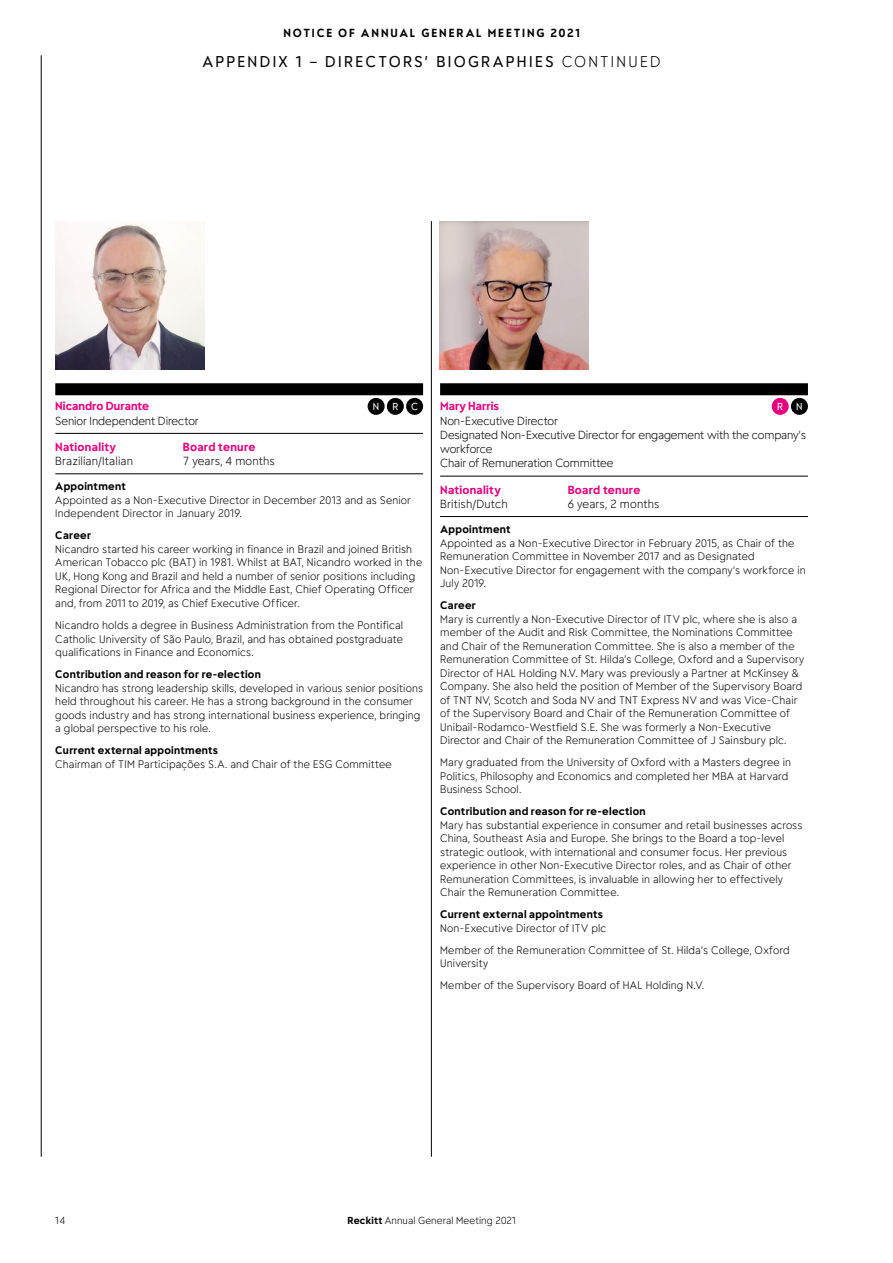
<style>
.page{position:relative;width:893px;height:1263px;background:#fff}
.page>*{position:absolute;margin:0;border:0;box-sizing:border-box;transform-origin:0 0}
.t1{font:15px "Energy";letter-spacing:.15em;color:#000}
.t2{font:300 11.25px/14.2px "Energy";letter-spacing:-.01em;color:#000}
.t3{font:700 11.25px "Energy";letter-spacing:.02em;color:#e6007d}
.t4{font:300 11.25px "Energy";letter-spacing:.01em;color:#000}
.t5{font:700 11.25px "Energy";letter-spacing:.165em;color:#000}
.t6{font:300 10.5px/13.5px "Energy";letter-spacing:.015em;color:#000}
.t7{font:700 10.5px "Energy";letter-spacing:.025em;color:#000}
.t8{font:300 9.75px "Energy";letter-spacing:.005em;color:#000}
.t9{font:9.75px "Energy";color:#fff}
.s1{font-weight:300}
.s2{font-weight:700}
</style>
<div class="page">
<img style="left:440px;top:221px;width:148px;height:149px">
<hr style="left:41px;top:55px;width:1px;height:1102px;background:#000">
<hr style="left:431px;top:221px;width:1px;height:936px;background:#000">
<div style="left:55px;top:383px;width:368px;height:12px;background:#000"></div>
<hr style="left:55px;top:433px;width:368px;height:1px;background:#000">
<hr style="left:55px;top:473px;width:368px;height:1px;background:#000">
<div style="left:368px;top:398px;width:17px;height:17px;background:#000;border-radius:50%"></div>
<div style="left:387px;top:398px;width:17px;height:17px;background:#000;border-radius:50%"></div>
<div style="left:406px;top:398px;width:17px;height:17px;background:#000;border-radius:50%"></div>
<div style="left:440px;top:383px;width:368px;height:12px;background:#000"></div>
<hr style="left:440px;top:476px;width:368px;height:1px;background:#000">
<hr style="left:440px;top:516px;width:368px;height:1px;background:#000">
<div style="left:772px;top:398px;width:17px;height:17px;background:#e6007d;border-radius:50%"></div>
<div style="left:791px;top:398px;width:17px;height:17px;background:#000;border-radius:50%"></div>
<img style="left:55px;top:224px;width:149px;height:146px">
<p class="t5" style="left:283px;top:25px;width:298px">NOTICE OF ANNUAL GENERAL MEETING 2021</p>
<h1 class="t1" style="left:202px;top:52px;width:460px">APPENDIX 1 – DIRECTORS’ BIOGRAPHIES <span class="s1">CONTINUED</span></h1>
<p class="t3" style="left:55px;top:399px;width:95px">Nicandro Durante</p>
<p class="t9" style="left:373px;top:400px;width:8px">N</p>
<p class="t9" style="left:392px;top:400px;width:7px">R</p>
<p class="t9" style="left:411px;top:400px;width:9px">C</p>
<p class="t2" style="left:55px;top:413px;width:145px">Senior Independent Director</p>
<p class="t3" style="left:55px;top:439px;width:62px">Nationality</p>
<p class="t3" style="left:183px;top:439px;width:74px">Board tenure</p>
<p class="t4" style="left:55px;top:454px;width:79px">Brazilian/Italian</p>
<p class="t4" style="left:183px;top:454px;width:93px">7 years, 4 months</p>
<p class="t7" style="left:55px;top:480px;width:72px">Appointment</p>
<p class="t6" style="left:55px;top:493px;width:357px">Appointed as a Non-Executive Director in December 2013 and as Senior<br>Independent Director in January 2019.</p>
<p class="t7" style="left:55px;top:529px;width:37px">Career</p>
<p class="t6" style="left:55px;top:542px;width:369px">Nicandro started his career working in finance in Brazil and joined British American Tobacco plc (BAT) in 1981. Whilst at BAT, Nicandro worked in the UK, Hong Kong and Brazil and held a number of senior positions including Regional Director for Africa and the Middle East, Chief Operating Officer and, from 2011 to 2019, as Chief Executive Officer.</p>
<p class="t6" style="left:55px;top:618px;width:349px;text-align:justify">Nicandro holds a degree in Business Administration from the Pontifical Catholic University of São Paulo, Brazil, and has obtained postgraduate qualifications in Finance and Economics.</p>
<p class="t7" style="left:55px;top:667px;width:207px">Contribution and reason for re-election</p>
<p class="t6" style="left:55px;top:681px;width:369px">Nicandro has strong leadership skills, developed in various senior positions held throughout his career. He has a strong background in the consumer goods industry and has strong international business experience, bringing a global perspective to his role.</p>
<p class="t7" style="left:55px;top:743px;width:164px">Current external appointments</p>
<p class="t6" style="left:55px;top:757px;width:338px">Chairman of TIM Participações S.A. and Chair of the ESG Committee</p>
<p class="t3" style="left:440px;top:399px;width:60px">Mary Harris</p>
<p class="t9" style="left:777px;top:400px;width:7px">R</p>
<p class="t9" style="left:796px;top:400px;width:8px">N</p>
<p class="t2" style="left:440px;top:413px;width:367px">Non-Executive Director<br>Designated Non-Executive Director for engagement with the company’s workforce<br>Chair of Remuneration Committee</p>
<p class="t3" style="left:440px;top:482px;width:62px">Nationality</p>
<p class="t3" style="left:568px;top:482px;width:74px">Board tenure</p>
<p class="t4" style="left:440px;top:497px;width:69px">British/Dutch</p>
<p class="t4" style="left:568px;top:497px;width:93px">6 years, 2 months</p>
<p class="t7" style="left:440px;top:522px;width:72px">Appointment</p>
<p class="t6" style="left:440px;top:536px;width:367px">Appointed as a Non-Executive Director in February 2015, as Chair of the Remuneration Committee in November 2017 and as Designated Non-Executive Director for engagement with the company’s workforce in July 2019.</p>
<p class="t7" style="left:440px;top:598px;width:37px">Career</p>
<p class="t6" style="left:440px;top:612px;width:366px">Mary is currently a Non-Executive Director of ITV plc, where she is also a member of the Audit and Risk Committee, the Nominations Committee and Chair of the Remuneration Committee. She is also a member of the Remuneration Committee of St. Hilda’s College, Oxford and a Supervisory Director of HAL Holding N.V. Mary was previously a Partner at McKinsey &amp; Company. She also held the position of Member of the Supervisory Board of TNT NV, Scotch and Soda NV and TNT Express NV and was Vice-Chair of the Supervisory Board and Chair of the Remuneration Committee of Unibail-Rodamco-Westfield S.E. She was formerly a Non-Executive Director and Chair of the Remuneration Committee of J Sainsbury plc.</p>
<p class="t6" style="left:440px;top:756px;width:353px">Mary graduated from the University of Oxford with a Masters degree in<br>Politics, Philosophy and Economics and completed her MBA at Harvard<br>Business School.</p>
<p class="t7" style="left:440px;top:805px;width:207px">Contribution and reason for re-election</p>
<p class="t6" style="left:440px;top:818px;width:364px">Mary has substantial experience in consumer and retail businesses across China, Southeast Asia and Europe. She brings to the Board a top-level strategic outlook, with international and consumer focus. Her previous experience in other Non-Executive Director roles, and as Chair of other Remuneration Committees, is invaluable in allowing her to effectively Chair the Remuneration Committee.</p>
<p class="t7" style="left:440px;top:908px;width:164px">Current external appointments</p>
<p class="t6" style="left:440px;top:917px;width:351px;line-height:22px">Non-Executive Director of ITV plc<br>Member of the Remuneration Committee of St. Hilda’s College, Oxford</p>
<p class="t6" style="left:440px;top:952px;width:266px;line-height:22px">University<br>Member of the Supervisory Board of HAL Holding N.V.</p>
<p class="t8" style="left:55px;top:1215px;width:12px">14</p>
<p class="t8" style="left:348px;top:1215px;width:170px"><span class="s2">Reckitt</span> Annual General Meeting 2021</p>
</div>
